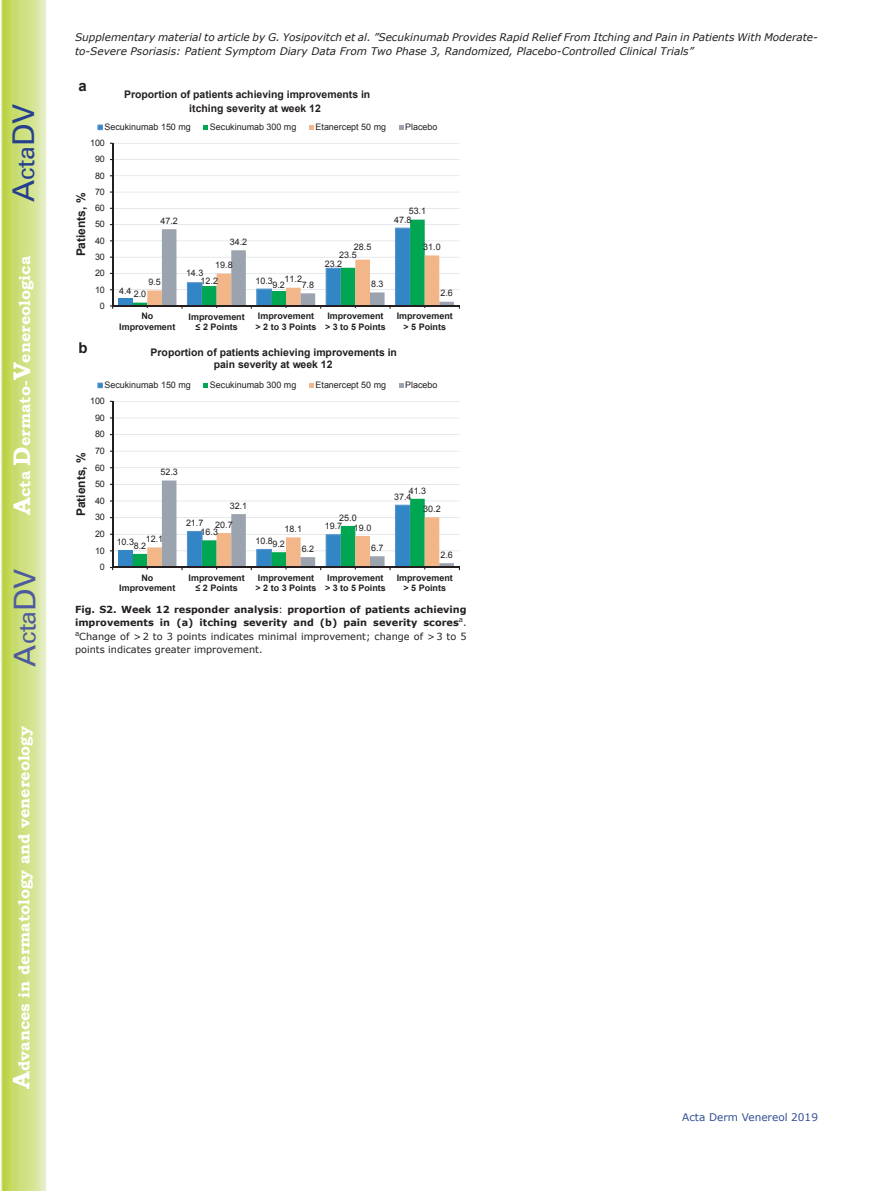
<style>
.page{position:relative;width:893px;height:1191px;background:#fff}
.page>*{position:absolute;margin:0;border:0;box-sizing:border-box;transform-origin:0 0}
.t1{font:30px "Univers";color:#4d5a9e}
.t2{font:30px "Univers";color:#253f8e}
.t3{font:700 15.75px "Bookman Old Style";color:#fff}
.t4{font:700 14.85px "Arial";color:#231f20}
.t5{font:700 12px "Arial";color:#231f20}
.t6{font:italic 10.5px/13.5px "Verdana";color:#231f20}
.t7{font:700 10.5px/13.8px "Arial";color:#231f20}
.t8{font:10.5px "Verdana";color:#324f95}
.t9{font:700 9.75px/13.5px "Verdana";color:#231f20;text-align:justify}
.t10{font:9px "Arial";color:#231f20}
.t11{font:700 9px/10.4px "Arial";color:#231f20;text-align:center}
.s1{font-size:24px}
.s2{font-weight:400}
</style>
<div class="page">
<svg style="left:1px;top:0;width:45px;height:1191px;background:#cfe084"></svg>
<hr style="left:113px;top:143px;width:346px;height:1px;background:#d6d9df">
<hr style="left:113px;top:159px;width:346px;height:1px;background:#d6d9df">
<hr style="left:113px;top:175px;width:346px;height:1px;background:#d6d9df">
<hr style="left:113px;top:192px;width:346px;height:1px;background:#d6d9df">
<hr style="left:113px;top:208px;width:346px;height:1px;background:#d6d9df">
<hr style="left:112px;top:143px;width:1px;height:163px;background:#231f20">
<svg style="left:110px;top:220px;width:350px;height:89px"></svg>
<svg style="left:97px;top:124px;width:6px;height:6px"></svg>
<svg style="left:204px;top:125px;width:4px;height:5px"></svg>
<svg style="left:309px;top:125px;width:5px;height:5px"></svg>
<svg style="left:399px;top:125px;width:4px;height:5px"></svg>
<hr style="left:113px;top:401px;width:346px;height:1px;background:#d6d9df">
<hr style="left:113px;top:418px;width:346px;height:1px;background:#d6d9df">
<hr style="left:113px;top:434px;width:346px;height:1px;background:#d6d9df">
<hr style="left:113px;top:451px;width:346px;height:1px;background:#d6d9df">
<hr style="left:113px;top:467px;width:346px;height:1px;background:#d6d9df">
<hr style="left:112px;top:401px;width:1px;height:166px;background:#231f20">
<svg style="left:110px;top:480px;width:350px;height:90px"></svg>
<svg style="left:97px;top:382px;width:6px;height:6px"></svg>
<svg style="left:204px;top:383px;width:4px;height:5px"></svg>
<svg style="left:309px;top:383px;width:5px;height:5px"></svg>
<svg style="left:399px;top:383px;width:4px;height:5px"></svg>
<h1 class="t2" style="left:6px;top:202px;width:100px;rotate:-90deg">A<span class="s1">cta</span>DV</h1>
<h2 class="t3" style="left:15px;top:515px;width:260px;rotate:-90deg"><span class="s1">A</span>cta <span class="s1">D</span>ermato-<span class="s1">V</span>enereologica</h2>
<h1 class="t1" style="left:7px;top:666px;width:100px;rotate:-90deg">A<span class="s1">cta</span>DV</h1>
<h2 class="t3" style="left:15px;top:1088px;width:364px;rotate:-90deg"><span class="s1">A</span>dvances in dermatology and venereology</h2>
<p class="t6" style="left:75px;top:31px;width:744px">Supplementary material to article by G. Yosipovitch et al. ”Secukinumab Provides Rapid Relief From Itching and Pain in Patients With Moderate&shy;to-Severe Psoriasis: Patient Symptom Diary Data From Two Phase 3, Randomized, Placebo-Controlled Clinical Trials”</p>
<h3 class="t4" style="left:78px;top:76px;width:10px">a</h3>
<p class="t7" style="left:189px;top:88px;width:183px;text-indent:-65px">Proportion of patients achieving improvements in itching severity at week 12</p>
<p class="t10" style="left:104px;top:121px;width:88px">Secukinumab 150 mg</p>
<p class="t10" style="left:210px;top:121px;width:88px">Secukinumab 300 mg</p>
<p class="t10" style="left:316px;top:121px;width:72px">Etanercept 50 mg</p>
<p class="t10" style="left:405px;top:121px;width:34px">Placebo</p>
<p class="t10" style="left:90px;top:137px;width:16px">100</p>
<p class="t10" style="left:95px;top:153px;width:11px">90</p>
<p class="t10" style="left:95px;top:169px;width:11px">80</p>
<p class="t10" style="left:95px;top:186px;width:11px">70</p>
<h3 class="t5" style="left:73px;top:256px;width:65px;rotate:-90deg">Patients, %</h3>
<p class="t10" style="left:95px;top:202px;width:11px">60</p>
<p class="t10" style="left:95px;top:218px;width:11px">50</p>
<p class="t10" style="left:95px;top:235px;width:11px">40</p>
<p class="t10" style="left:95px;top:251px;width:11px">30</p>
<p class="t10" style="left:95px;top:267px;width:11px">20</p>
<p class="t10" style="left:95px;top:283px;width:11px">10</p>
<p class="t10" style="left:100px;top:300px;width:6px">0</p>
<p class="t10" style="left:409px;top:205px;width:19px">53.1</p>
<p class="t10" style="left:160px;top:215px;width:19px">47.2</p>
<p class="t10" style="left:394px;top:214px;width:19px">47.8</p>
<p class="t10" style="left:230px;top:236px;width:19px">34.2</p>
<p class="t10" style="left:354px;top:241px;width:19px">28.5</p>
<p class="t10" style="left:423px;top:241px;width:19px">31.0</p>
<p class="t10" style="left:339px;top:249px;width:19px">23.5</p>
<p class="t10" style="left:148px;top:276px;width:14px">9.5</p>
<p class="t10" style="left:119px;top:284px;width:14px">4.4</p>
<p class="t10" style="left:134px;top:288px;width:14px">2.0</p>
<p class="t10" style="left:215px;top:259px;width:19px">19.8</p>
<p class="t10" style="left:186px;top:267px;width:19px">14.3</p>
<p class="t10" style="left:201px;top:274px;width:19px">12.2</p>
<p class="t10" style="left:325px;top:258px;width:19px">23.2</p>
<p class="t10" style="left:285px;top:273px;width:19px">11.2</p>
<p class="t10" style="left:255px;top:275px;width:19px">10.3</p>
<p class="t10" style="left:302px;top:279px;width:14px">7.8</p>
<p class="t10" style="left:371px;top:278px;width:14px">8.3</p>
<p class="t10" style="left:272px;top:279px;width:14px">9.2</p>
<p class="t10" style="left:440px;top:287px;width:14px">2.6</p>
<p class="t11" style="left:119px;top:311px;width:58px">No<br>Improvement</p>
<p class="t11" style="left:189px;top:312px;width:58px">Improvement ≤ 2 Points</p>
<p class="t11" style="left:256px;top:311px;width:62px;text-align:left">Improvement &gt; 2 to 3 Points</p>
<p class="t11" style="left:325px;top:311px;width:62px;text-align:left">Improvement &gt; 3 to 5 Points</p>
<p class="t11" style="left:397px;top:311px;width:58px">Improvement &gt; 5 Points</p>
<h3 class="t4" style="left:78px;top:337px;width:11px">b</h3>
<p class="t7" style="left:151px;top:347px;width:248px;line-height:12px;text-align:center">Proportion of patients achieving improvements in pain severity at week 12</p>
<p class="t10" style="left:104px;top:379px;width:88px">Secukinumab 150 mg</p>
<p class="t10" style="left:210px;top:379px;width:88px">Secukinumab 300 mg</p>
<p class="t10" style="left:316px;top:379px;width:72px">Etanercept 50 mg</p>
<p class="t10" style="left:405px;top:379px;width:34px">Placebo</p>
<p class="t10" style="left:90px;top:395px;width:16px">100</p>
<p class="t10" style="left:95px;top:412px;width:11px">90</p>
<p class="t10" style="left:95px;top:428px;width:11px">80</p>
<p class="t10" style="left:95px;top:445px;width:11px">70</p>
<h3 class="t5" style="left:73px;top:516px;width:65px;rotate:-90deg">Patients, %</h3>
<p class="t10" style="left:95px;top:461px;width:11px">60</p>
<p class="t10" style="left:95px;top:478px;width:11px">50</p>
<p class="t10" style="left:95px;top:495px;width:11px">40</p>
<p class="t10" style="left:95px;top:511px;width:11px">30</p>
<p class="t10" style="left:95px;top:528px;width:11px">20</p>
<p class="t10" style="left:95px;top:544px;width:11px">10</p>
<p class="t10" style="left:100px;top:561px;width:6px">0</p>
<p class="t10" style="left:160px;top:466px;width:19px">52.3</p>
<p class="t10" style="left:409px;top:484px;width:19px">41.3</p>
<p class="t10" style="left:394px;top:491px;width:19px">37.4</p>
<p class="t10" style="left:230px;top:500px;width:19px">32.1</p>
<p class="t10" style="left:423px;top:503px;width:19px">30.2</p>
<p class="t10" style="left:146px;top:533px;width:19px">12.1</p>
<p class="t10" style="left:117px;top:536px;width:19px">10.3</p>
<p class="t10" style="left:134px;top:539px;width:14px">8.2</p>
<p class="t10" style="left:186px;top:517px;width:19px">21.7</p>
<p class="t10" style="left:215px;top:519px;width:19px">20.7</p>
<p class="t10" style="left:201px;top:526px;width:19px">16.3</p>
<p class="t10" style="left:339px;top:511px;width:19px">25.0</p>
<p class="t10" style="left:325px;top:520px;width:19px">19.7</p>
<p class="t10" style="left:285px;top:523px;width:19px">18.1</p>
<p class="t10" style="left:354px;top:521px;width:19px">19.0</p>
<p class="t10" style="left:255px;top:535px;width:19px">10.8</p>
<p class="t10" style="left:272px;top:538px;width:14px">9.2</p>
<p class="t10" style="left:302px;top:543px;width:14px">6.2</p>
<p class="t10" style="left:371px;top:542px;width:14px">6.7</p>
<p class="t10" style="left:440px;top:549px;width:14px">2.6</p>
<p class="t11" style="left:119px;top:573px;width:58px">No<br>Improvement</p>
<p class="t11" style="left:189px;top:573px;width:58px">Improvement ≤ 2 Points</p>
<p class="t11" style="left:256px;top:573px;width:62px;text-align:left">Improvement &gt; 2 to 3 Points</p>
<p class="t11" style="left:325px;top:573px;width:62px;text-align:left">Improvement &gt; 3 to 5 Points</p>
<p class="t11" style="left:397px;top:573px;width:58px">Improvement &gt; 5 Points</p>
<p class="t9" style="left:75px;top:602px;width:393px">Fig. S2. Week 12 responder analysis<span class="s2">:</span> proportion of patients achieving improvements in (a) itching severity and (b) pain severity scores<sup>a</sup><span class="s2">. </span><sup>a</sup><span class="s2">Change of &gt;2 to 3 points indicates minimal improvement; change of &gt;3 to 5 points indicates greater improvement.</span></p>
<p class="t8" style="left:682px;top:1110px;width:137px">Acta Derm Venereol 2019</p>
</div>
